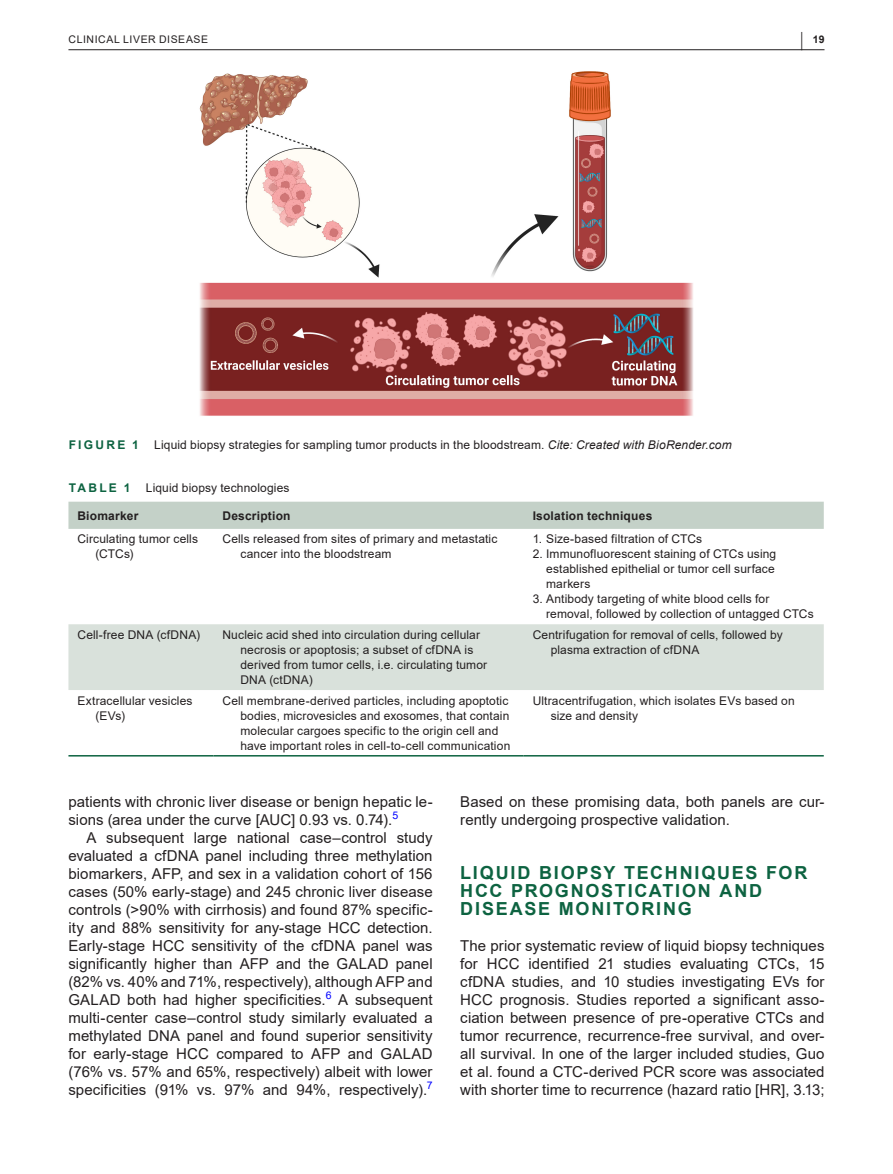
<style>
.page{position:relative;width:893px;height:1174px;background:#fff}
.page>*{position:absolute;margin:0;border:0;box-sizing:border-box;transform-origin:0 0}
.t1{font:700 19.5px "Arial";color:#231f20;scale:.38 1}
.t2{font:700 18px/18px "Arial";letter-spacing:.1em;color:#0d6341}
.t3{font:15px/18px "Arial";letter-spacing:.005em;color:#231f20}
.t4{font:12px/15px "Arial";letter-spacing:.01em;color:#231f20}
.t5{font:700 12px "Arial";letter-spacing:.02em;color:#231f20}
.t6{font:700 12px "Arial";letter-spacing:.19em;color:#0d6341}
.t7{font:10.5px "Arial";letter-spacing:.055em;color:#231f20}
.t8{font:700 10.5px "Arial";color:#231f20}
.t9{font:10.5px "Arial";color:#00f}
.s1{font-style:italic}
</style>
<div class="page">
<hr style="left:68px;top:49px;width:756px;height:1px;background:#231f20">
<img style="left:199px;top:71px;width:494px;height:345px">
<div style="left:68px;top:501px;width:756px;height:28px;background:#c4d1c8"></div>
<div style="left:68px;top:624px;width:756px;height:66px;background:#d9e1db"></div>
<hr style="left:68px;top:755px;width:145px;height:1px;background:#0d6341">
<hr style="left:213px;top:755px;width:311px;height:1px;background:#0d6341">
<hr style="left:524px;top:755px;width:300px;height:1px;background:#0d6341">
<h1 class="t1" style="left:801px;top:25px;width:7px">|</h1>
<p class="t7" style="left:69px;top:32px;width:141px">CLINICAL LIVER DISEASE</p>
<p class="t8" style="left:813px;top:32px;width:13px">19</p>
<p class="t6" style="left:69px;top:436px;width:72px">FIGURE 1</p>
<p class="t4" style="left:154px;top:437px;width:579px">Liquid biopsy strategies for sampling tumor products in the bloodstream. <span class="s1">Cite: Created with BioRender.com</span></p>
<p class="t6" style="left:69px;top:479px;width:63px">TABLE 1</p>
<p class="t4" style="left:146px;top:480px;width:145px">Liquid biopsy technologies</p>
<p class="t5" style="left:77px;top:507px;width:63px">Biomarker</p>
<p class="t5" style="left:222px;top:507px;width:70px">Description</p>
<p class="t5" style="left:533px;top:507px;width:121px">Isolation techniques</p>
<p class="t4" style="left:95px;top:531px;width:104px;text-indent:-18px">Circulating tumor cells (CTCs)</p>
<p class="t4" style="left:240px;top:531px;width:259px;text-indent:-18px">Cells released from sites of primary and metastatic cancer into the bloodstream</p>
<p class="t4" style="left:533px;top:531px;width:171px">1. Size-based filtration of CTCs</p>
<p class="t4" style="left:546px;top:546px;width:232px;text-align:justify;text-indent:-14px">2. Immunofluorescent staining of CTCs using established epithelial or tumor cell surface markers</p>
<p class="t4" style="left:546px;top:591px;width:269px;text-indent:-14px">3. Antibody targeting of white blood cells for removal, followed by collection of untagged CTCs</p>
<p class="t4" style="left:77px;top:627px;width:124px">Cell-free DNA (cfDNA)</p>
<p class="t4" style="left:240px;top:627px;width:248px;text-indent:-18px">Nucleic acid shed into circulation during cellular necrosis or apoptosis; a subset of cfDNA is derived from tumor cells, i.e. circulating tumor DNA (ctDNA)</p>
<p class="t4" style="left:551px;top:627px;width:233px;text-indent:-18px">Centrifugation for removal of cells, followed by plasma extraction of cfDNA</p>
<p class="t4" style="left:95px;top:693px;width:99px;text-indent:-18px">Extracellular vesicles (EVs)</p>
<p class="t4" style="left:240px;top:693px;width:271px;text-indent:-18px">Cell membrane-derived particles, including apoptotic bodies, microvesicles and exosomes, that contain molecular cargoes specific to the origin cell and have important roles in cell-to-cell communication</p>
<p class="t4" style="left:551px;top:693px;width:246px;text-indent:-18px">Ultracentrifugation, which isolates EVs based on size and density</p>
<p class="t3" style="left:68px;top:793px;width:366px">patients with chronic liver disease or benign hepatic le&shy;sions (area under the curve [AUC] 0.93 vs. 0.74).</p>
<p class="t9" style="left:392px;top:807px;width:7px">5</p>
<p class="t3" style="left:68px;top:829px;width:366px;text-align:justify;text-indent:18px">A subsequent large national case–control study evaluated a cfDNA panel including three methylation biomarkers, AFP, and sex in a validation cohort of 156 cases (50% early-stage) and 245 chronic liver disease controls (&gt;90% with cirrhosis) and found 87% specific&shy;ity and 88% sensitivity for any-stage HCC detection.<br>Early-stage HCC sensitivity of the cfDNA panel was significantly higher than AFP and the GALAD panel (82% vs. 40% and 71%, respectively), although AFP and GALAD both had higher specificities.<sup>6</sup> A subsequent multi-center case–control study similarly evaluated a methylated DNA panel and found superior sensitivity for early-stage HCC compared to AFP and GALAD (76% vs. 57% and 65%, respectively) albeit with lower specificities (91% vs. 97% and 94%, respectively).<sup>7</sup></p>
<p class="t3" style="left:460px;top:793px;width:366px">Based on these promising data, both panels are cur&shy;rently undergoing prospective validation.</p>
<p class="t2" style="left:460px;top:864px;width:348px">LIQUID BIOPSY TECHNIQUES FOR<br>HCC PROGNOSTICATION AND<br>DISEASE MONITORING</p>
<p class="t3" style="left:460px;top:937px;width:366px;text-align:justify">The prior systematic review of liquid biopsy techniques for HCC identified 21 studies evaluating CTCs, 15 cfDNA studies, and 10 studies investigating EVs for HCC prognosis. Studies reported a significant asso&shy;ciation between presence of pre-operative CTCs and tumor recurrence, recurrence-free survival, and over&shy;all survival. In one of the larger included studies, Guo et al. found a CTC-derived PCR score was associated with shorter time to recurrence (hazard ratio [HR], 3.13;</p>
</div>
